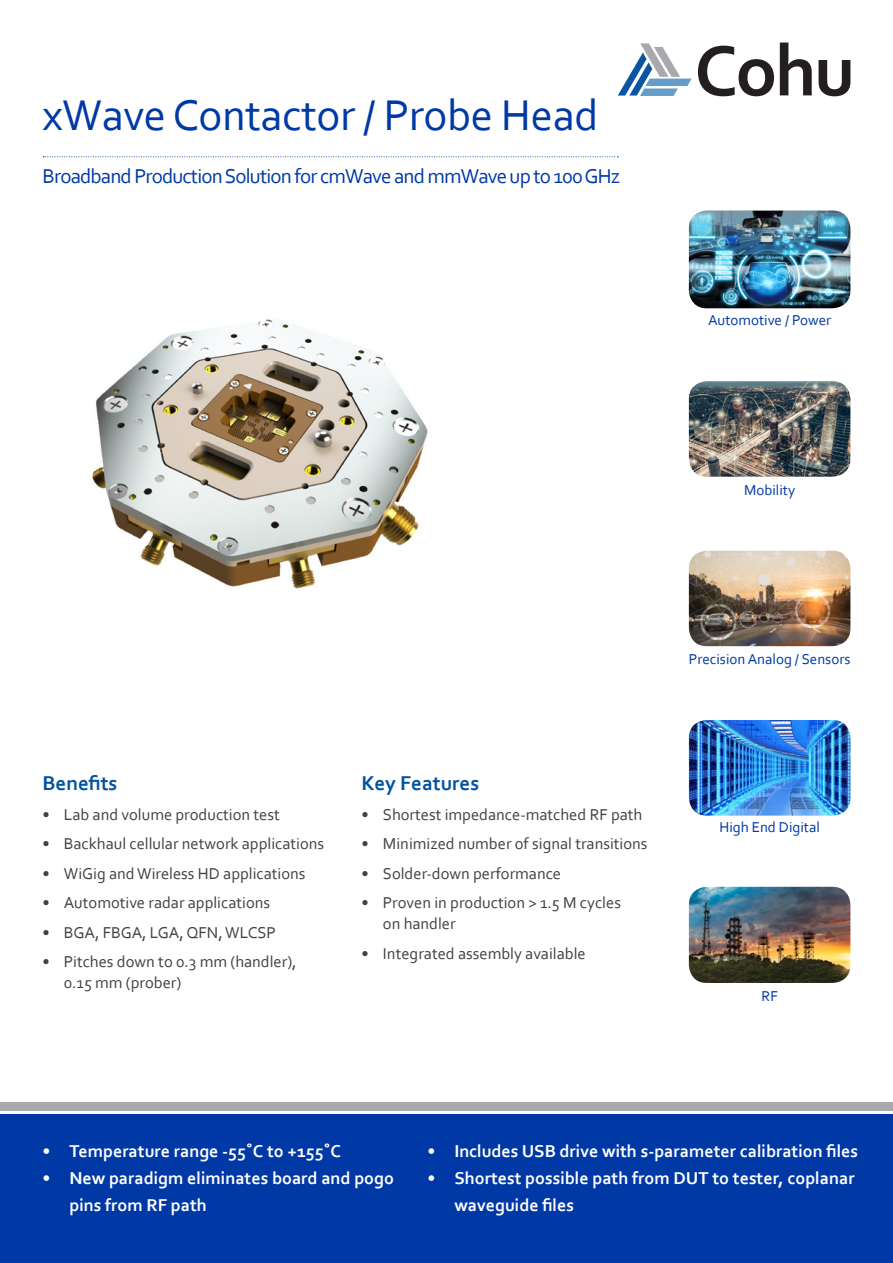
<style>
.page{position:relative;width:893px;height:1263px;background:#fff}
.page>*{position:absolute;margin:0;border:0;box-sizing:border-box;transform-origin:0 0}
.t1{font:45px "Corbel";letter-spacing:-.01em;color:#0039a6}
.t2{font:21px "Corbel";letter-spacing:-.04em;color:#0039a6}
.benefits_features_ti{font:700 21px "Corbel";color:#0053a1}
.t3{font:700 18px/27px "Corbel";color:#fff}
.t4{font:16.5px/21px "Corbel";color:#414042}
.t5{font:15px "Corbel";color:#0039a6}
</style>
<div class="page">
<svg style="left:618px;top:43px;width:73px;height:53px"></svg>
<svg style="left:698px;top:46px;width:76px;height:50px"></svg>
<svg style="left:780px;top:43px;width:32px;height:52px"></svg>
<svg style="left:819px;top:60px;width:31px;height:36px"></svg>
<svg style="left:43px;top:156px;width:575px;height:1px"></svg>
<div style="left:0;top:1114px;width:893px;height:149px;background:#0039a6"></div>
<div style="left:0;top:1103px;width:893px;height:8px;background:#a7a9ac"></div>
<img style="left:689px;top:210px;width:161px;height:98px">
<img style="left:689px;top:720px;width:161px;height:96px">
<img style="left:689px;top:887px;width:161px;height:96px">
<img style="left:689px;top:381px;width:161px;height:96px">
<img style="left:689px;top:551px;width:161px;height:95px">
<img style="left:92px;top:319px;width:336px;height:270px">
<h1 class="t1" style="left:43px;top:87px;width:557px">xWave Contactor / Probe Head</h1>
<p class="t2" style="left:43px;top:163px;width:579px">Broadband Production Solution for cmWave and mmWave up to 100 GHz</p>
<p class="t5" style="left:708px;top:311px;width:125px">Automotive / Power</p>
<p class="t5" style="left:744px;top:480px;width:53px">Mobility</p>
<p class="benefits_features_ti" style="left:43px;top:770px;width:77px">Benefits</p>
<p class="t4" style="left:43px;top:803px;width:239px">• Lab and volume production test</p>
<p class="t4" style="left:43px;top:833px;width:283px">• Backhaul cellular network applications</p>
<p class="t4" style="left:43px;top:862px;width:265px">• WiGig and Wireless HD applications</p>
<p class="t4" style="left:43px;top:892px;width:229px">• Automotive radar applications</p>
<p class="t4" style="left:43px;top:921px;width:235px">• BGA, FBGA, LGA, QFN, WLCSP</p>
<p class="t4" style="left:64px;top:951px;width:234px;text-indent:-21px">• Pitches down to 0.3 mm (handler),<br>0.15 mm (prober)</p>
<p class="benefits_features_ti" style="left:362px;top:770px;width:119px">Key Features</p>
<p class="t4" style="left:362px;top:803px;width:282px">• Shortest impedance-matched RF path</p>
<p class="t4" style="left:362px;top:833px;width:287px">• Minimized number of signal transitions</p>
<p class="t4" style="left:362px;top:862px;width:201px">• Solder-down performance</p>
<p class="t4" style="left:383px;top:892px;width:240px;text-indent:-21px">• Proven in production &gt; 1.5 M cycles on handler</p>
<p class="t4" style="left:362px;top:942px;width:226px">• Integrated assembly available</p>
<p class="t5" style="left:689px;top:650px;width:163px">Precision Analog / Sensors</p>
<p class="t5" style="left:719px;top:817px;width:102px">High End Digital</p>
<p class="t5" style="left:761px;top:987px;width:18px">RF</p>
<p class="t3" style="left:43px;top:1137px;width:300px">• Temperature range -55˚C to +155˚C</p>
<p class="t3" style="left:70px;top:1164px;width:326px;text-indent:-27px">• New paradigm eliminates board and pogo pins from RF path</p>
<p class="t3" style="left:427px;top:1137px;width:432px">• Includes USB drive with s-parameter calibration files</p>
<p class="t3" style="left:454px;top:1164px;width:402px;text-indent:-27px">• Shortest possible path from DUT to tester, coplanar waveguide files</p>
</div>
